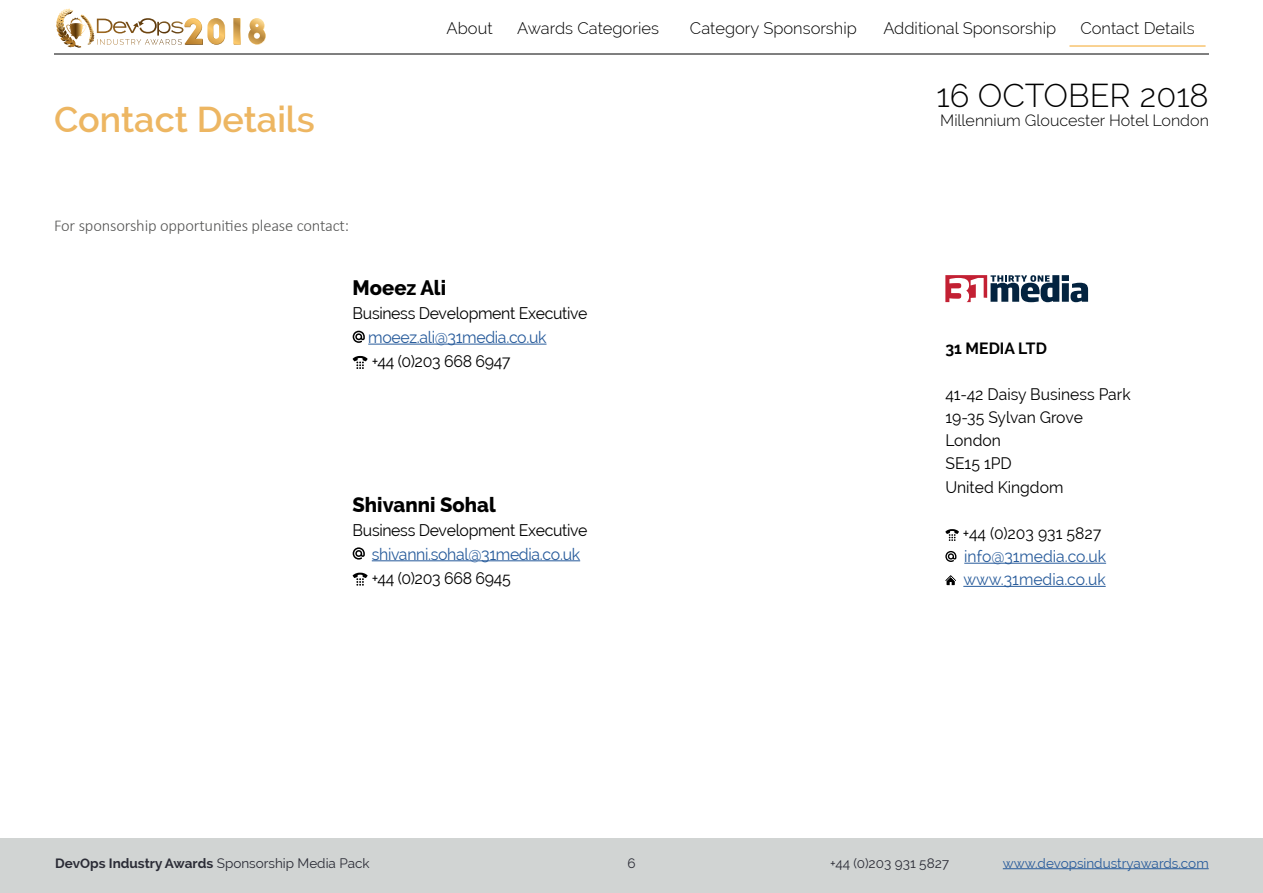
<style>
.page{position:relative;width:1263px;height:893px;background:#fff}
.page>*{position:absolute;margin:0;border:0;box-sizing:border-box;transform-origin:0 0}
.t1{font:600 36px "Raleway";color:#edb662}
.t2{font:300 32.4px "Raleway";color:#000}
.t3{font:800 21px "Raleway";color:#000;scale:.96 1}
.t4{font:16.5px "Raleway";letter-spacing:-.02em;color:#000;scale:.96 1}
.t5{font:300 16.5px "Raleway";color:#000}
.t6{font:16.5px "Raleway";letter-spacing:-.02em;color:#275b9b;scale:.96 1}
.t7{font:300 16.5px "Calibri";letter-spacing:-.01em;color:#575756}
.t8{font:16.35px/23.1px "Raleway";color:#000;scale:.96 1}
.t9{font:16.35px/23.1px "Raleway";color:#275b9b;scale:.96 1}
.t10{font:700 16.35px "Raleway";color:#000;scale:.96 1}
.t11{font:300 16.05px "Raleway";color:#000}
.t12{font:700 13.5px "Raleway";color:#2b2c36}
.t13{font:13.5px "Raleway";color:#275b9b}
.t14{font:13.5px "Raleway";color:#2b2c36}
.s1{font-weight:400}
</style>
<div class="page">
<div style="left:0;top:839px;width:1263px;height:54px;background:#d1d4d3"></div>
<hr style="left:1003px;top:868px;width:206px;height:1px;background:#275b9b">
<svg style="left:56px;top:9px;width:210px;height:39px"></svg>
<hr style="left:54px;top:54px;width:1155px;height:1px;background:#000">
<hr style="left:368px;top:344px;width:178px;height:1px;background:#275b9b">
<svg style="left:353px;top:331px;width:12px;height:12px"></svg>
<svg style="left:353px;top:356px;width:15px;height:13px"></svg>
<hr style="left:372px;top:560px;width:208px;height:1px;background:#275b9b">
<svg style="left:353px;top:547px;width:12px;height:13px"></svg>
<svg style="left:353px;top:573px;width:15px;height:13px"></svg>
<hr style="left:964px;top:563px;width:142px;height:1px;background:#275b9b">
<hr style="left:963px;top:586px;width:143px;height:1px;background:#275b9b">
<svg style="left:945px;top:529px;width:14px;height:12px"></svg>
<svg style="left:945px;top:551px;width:11px;height:11px"></svg>
<svg style="left:945px;top:575px;width:11px;height:10px"></svg>
<svg style="left:945px;top:275px;width:143px;height:27px"></svg>
<hr style="left:1069px;top:45px;width:136px;height:2px;background:#f8c470">
<h1 class="t1" style="left:54px;top:98px;width:262px">Contact Details</h1>
<p class="t7" style="left:54px;top:215px;width:297px">For sponsorship opportunities please contact:</p>
<p class="t5" style="left:447px;top:18px;width:48px">About</p>
<p class="t5" style="left:517px;top:18px;width:143px">Awards Categories</p>
<p class="t5" style="left:690px;top:18px;width:168px">Category Sponsorship</p>
<p class="t5" style="left:883px;top:18px;width:174px">Additional Sponsorship</p>
<p class="t5" style="left:1080px;top:18px;width:116px">Contact Details</p>
<h2 class="t2" style="left:936px;top:77px;width:274px">16 OCTOBER 2018</h2>
<p class="t11" style="left:940px;top:111px;width:270px">Millennium Gloucester Hotel London</p>
<p class="t3" style="left:353px;top:276px;width:99px">Moeez Ali</p>
<p class="t4" style="left:353px;top:303px;width:246px">Business Development Executive</p>
<p class="t6" style="left:368px;top:327px;width:187px">moeez.ali@31media.co.uk</p>
<p class="t4" style="left:372px;top:351px;width:146px">+44 (0)203 668 6947</p>
<p class="t3" style="left:353px;top:492px;width:151px">Shivanni Sohal</p>
<p class="t4" style="left:353px;top:520px;width:246px">Business Development Executive</p>
<p class="t6" style="left:372px;top:544px;width:219px">shivanni.sohal@31media.co.uk</p>
<p class="t4" style="left:372px;top:568px;width:146px">+44 (0)203 668 6945</p>
<p class="t10" style="left:945px;top:339px;width:107px">31 MEDIA LTD</p>
<p class="t8" style="left:945px;top:383px;width:194px">41‑42 Daisy Business Park<br>19‑35 Sylvan Grove<br>London<br>SE15 1PD<br>United Kingdom</p>
<p class="t8" style="left:963px;top:521px;width:146px">+44 (0)203 931 5827</p>
<p class="t9" style="left:963px;top:545px;width:150px">info@31media.co.uk www.31media.co.uk</p>
<p class="t12" style="left:55px;top:855px;width:316px">DevOps Industry Awards <span class="s1">Sponsorship Media Pack</span></p>
<p class="t14" style="left:627px;top:855px;width:10px">6</p>
<p class="t14" style="left:830px;top:855px;width:121px">+44 (0)203 931 5827</p>
<p class="t13" style="left:1003px;top:855px;width:207px">www.devopsindustryawards.com</p>
</div>
